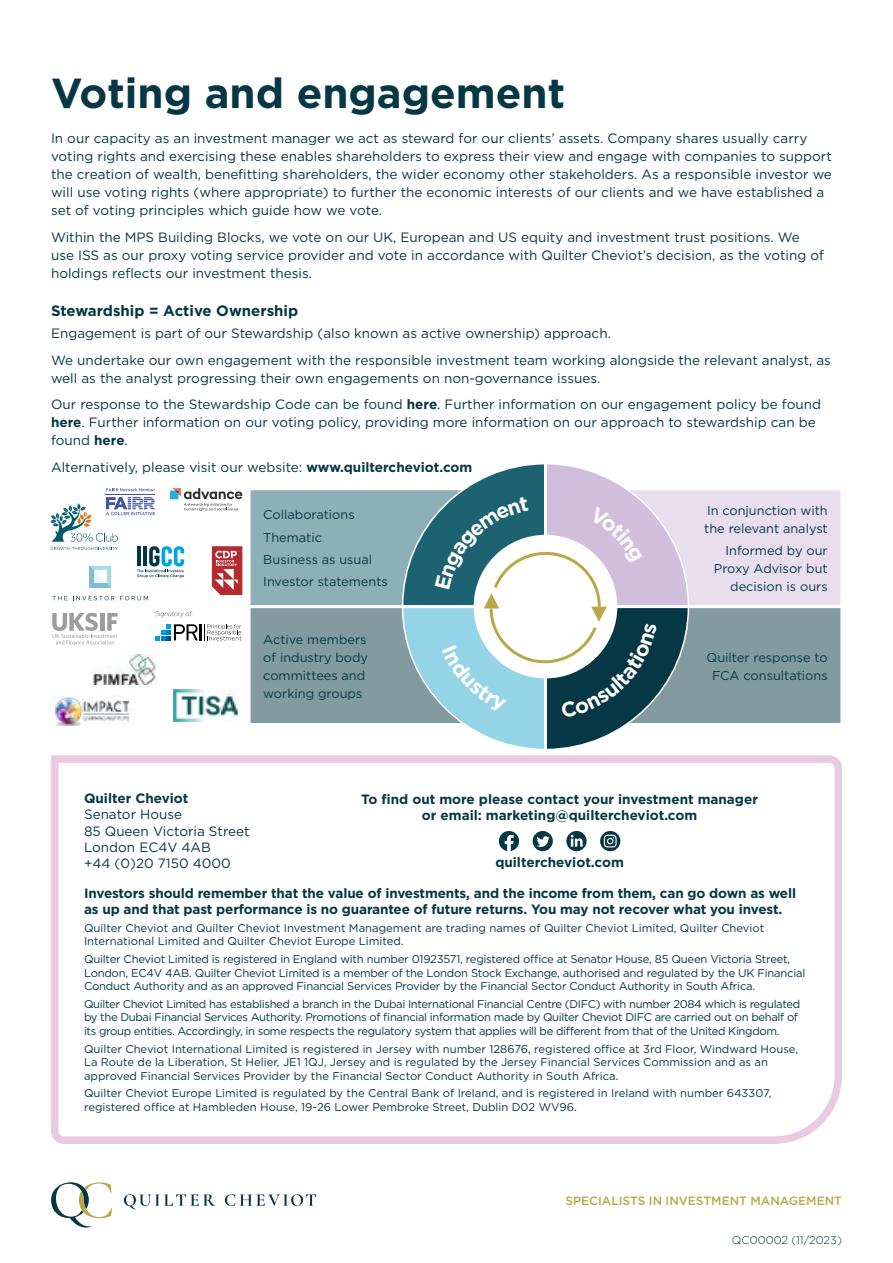
<style>
.page{position:relative;width:893px;height:1263px;background:#fff}
.page>*{position:absolute;margin:0;border:0;box-sizing:border-box;transform-origin:0 0}
.t1{font:700 42px "Gotham";color:#063744}
.t2{font:700 15px "Gotham";color:#063744}
.t3{font:13.5px/18px "Gotham";color:#063744}
.t4{font:700 13.5px/16.2px "Gotham";letter-spacing:-.01em;color:#063744;text-align:center}
.t5{font:12.75px/18px "Gotham";color:#063744}
.t6{font:500 12px "Gotham";color:#baa848}
.t7{font:11.25px/13.5px "Gotham";letter-spacing:-.02em;color:#063744}
.t8{font:11.25px/13.5px "Gotham";color:#063744}
.t9{font:300 11.25px "Gotham";color:#063744}
.s1{font-weight:700}
</style>
<div class="page">
<svg style="left:51px;top:1182px;width:61px;height:45px"></svg>
<svg style="left:124px;top:1194px;width:91px;height:15px"></svg>
<svg style="left:225px;top:1194px;width:91px;height:12px"></svg>
<svg style="left:51px;top:755px;width:791px;height:389px"></svg>
<div style="left:618px;top:607px;width:223px;height:117px;background:#829ba1"></div>
<div style="left:617px;top:607px;width:225px;height:117px;border:2px solid #fff"></div>
<div style="left:250px;top:607px;width:223px;height:117px;background:#829ba1"></div>
<div style="left:249px;top:607px;width:225px;height:117px;border:2px solid #fff"></div>
<div style="left:618px;top:489px;width:223px;height:117px;background:#e8deee"></div>
<div style="left:617px;top:489px;width:225px;height:118px;border:2px solid #fff"></div>
<div style="left:250px;top:489px;width:223px;height:117px;background:#8db0b8"></div>
<div style="left:249px;top:489px;width:225px;height:118px;border:2px solid #fff"></div>
<svg style="left:155px;top:624px;width:86px;height:16px"></svg>
<svg style="left:155px;top:611px;width:38px;height:6px"></svg>
<img style="left:173px;top:689px;width:65px;height:32px">
<svg style="left:50px;top:488px;width:192px;height:112px"></svg>
<img style="left:51px;top:695px;width:81px;height:31px">
<img style="left:93px;top:655px;width:64px;height:29px">
<svg style="left:52px;top:613px;width:66px;height:31px"></svg>
<svg style="left:401px;top:464px;width:289px;height:285px"></svg>
<h1 class="t1" style="left:51px;top:66px;width:516px">Voting and engagement</h1>
<p class="t3" style="left:51px;top:129px;width:782px">In our capacity as an investment manager we act as steward for our clients’ assets. Company shares usually carry voting rights and exercising these enables shareholders to express their view and engage with companies to support the creation of wealth, benefitting shareholders, the wider economy other stakeholders. As a responsible investor we will use voting rights (where appropriate) to further the economic interests of our clients and we have established a set of voting principles which guide how we vote.</p>
<p class="t3" style="left:51px;top:228px;width:775px">Within the MPS Building Blocks, we vote on our UK, European and US equity and investment trust positions. We use ISS as our proxy voting service provider and vote in accordance with Quilter Cheviot’s decision, as the voting of holdings reflects our investment thesis.</p>
<p class="t2" style="left:51px;top:300px;width:249px">Stewardship = Active Ownership</p>
<p class="t3" style="left:51px;top:320px;width:781px;line-height:26.5px">Engagement is part of our Stewardship (also known as active ownership) approach.<br>We undertake our own engagement with the responsible investment team working alongside the relevant analyst, as</p>
<p class="t3" style="left:51px;top:364px;width:771px;line-height:26.5px">well as the analyst progressing their own engagements on non-governance issues.<br>Our response to the Stewardship Code can be found <span class="s1">here</span>. Further information on our engagement policy be found</p>
<p class="t3" style="left:51px;top:413px;width:766px"><span class="s1">here</span>. Further information on our voting policy, providing more information on our approach to stewardship can be found <span class="s1">here</span>.</p>
<p class="t3" style="left:51px;top:457px;width:423px">Alternatively, please visit our website: <span class="s1">www.quiltercheviot.com</span></p>
<p class="t5" style="left:263px;top:503px;width:126px;line-height:22.2px">Collaborations<br>Thematic<br>Business as usual<br>Investor statements</p>
<p class="t5" style="left:263px;top:630px;width:106px">Active members of industry body committees and working groups</p>
<p class="t5" style="left:704px;top:501px;width:125px">In conjunction with the relevant analyst</p>
<p class="t5" style="left:714px;top:541px;width:115px;text-align:right">Informed by our<br>Proxy Advisor but decision is ours</p>
<p class="t5" style="left:706px;top:648px;width:123px;text-align:center">Quilter response to<br>FCA consultations</p>
<p class="t4" style="left:84px;top:790px;width:106px">Quilter Cheviot</p>
<p class="t3" style="left:84px;top:806px;width:167px;line-height:16.2px">Senator House<br>85 Queen Victoria Street<br>London EC4V 4AB<br>+44 (0)20 7150 4000</p>
<p class="t4" style="left:361px;top:791px;width:398px">To find out more please contact your investment manager or email: marketing@quiltercheviot.com</p>
<p class="t4" style="left:495px;top:854px;width:130px">quiltercheviot.com</p>
<p class="t4" style="left:84px;top:885px;width:714px;text-align:left">Investors should remember that the value of investments, and the income from them, can go down as well as up and that past performance is no guarantee of future returns. You may not recover what you invest.</p>
<p class="t8" style="left:84px;top:921px;width:682px">Quilter Cheviot and Quilter Cheviot Investment Management are trading names of Quilter Cheviot Limited, Quilter Cheviot<br>International Limited and Quilter Cheviot Europe Limited.</p>
<p class="t7" style="left:84px;top:952px;width:723px">Quilter Cheviot Limited is registered in England with number 01923571, registered office at Senator House, 85 Queen Victoria Street,<br>London, EC4V 4AB. Quilter Cheviot Limited is a member of the London Stock Exchange, authorised and regulated by the UK Financial<br>Conduct Authority and as an approved Financial Services Provider by the Financial Sector Conduct Authority in South Africa.</p>
<p class="t7" style="left:84px;top:997px;width:718px">Quilter Cheviot Limited has established a branch in the Dubai International Financial Centre (DIFC) with number 2084 which is regulated by the Dubai Financial Services Authority. Promotions of financial information made by Quilter Cheviot DIFC are carried out on behalf of its group entities. Accordingly, in some respects the regulatory system that applies will be different from that of the United Kingdom.</p>
<p class="t8" style="left:84px;top:1042px;width:716px">Quilter Cheviot International Limited is registered in Jersey with number 128676, registered office at 3rd Floor, Windward House,<br>La Route de la Liberation, St Helier, JE1 1QJ, Jersey and is regulated by the Jersey Financial Services Commission and as an approved Financial Services Provider by the Financial Sector Conduct Authority in South Africa.</p>
<p class="t8" style="left:84px;top:1086px;width:689px">Quilter Cheviot Europe Limited is regulated by the Central Bank of Ireland, and is registered in Ireland with number 643307, registered office at Hambleden House, 19-26 Lower Pembroke Street, Dublin D02 WV96.</p>
<p class="t6" style="left:565px;top:1192px;width:278px">SPECIALISTS IN INVESTMENT MANAGEMENT</p>
<p class="t9" style="left:732px;top:1232px;width:112px">QC00002 (11/2023)</p>
</div>
